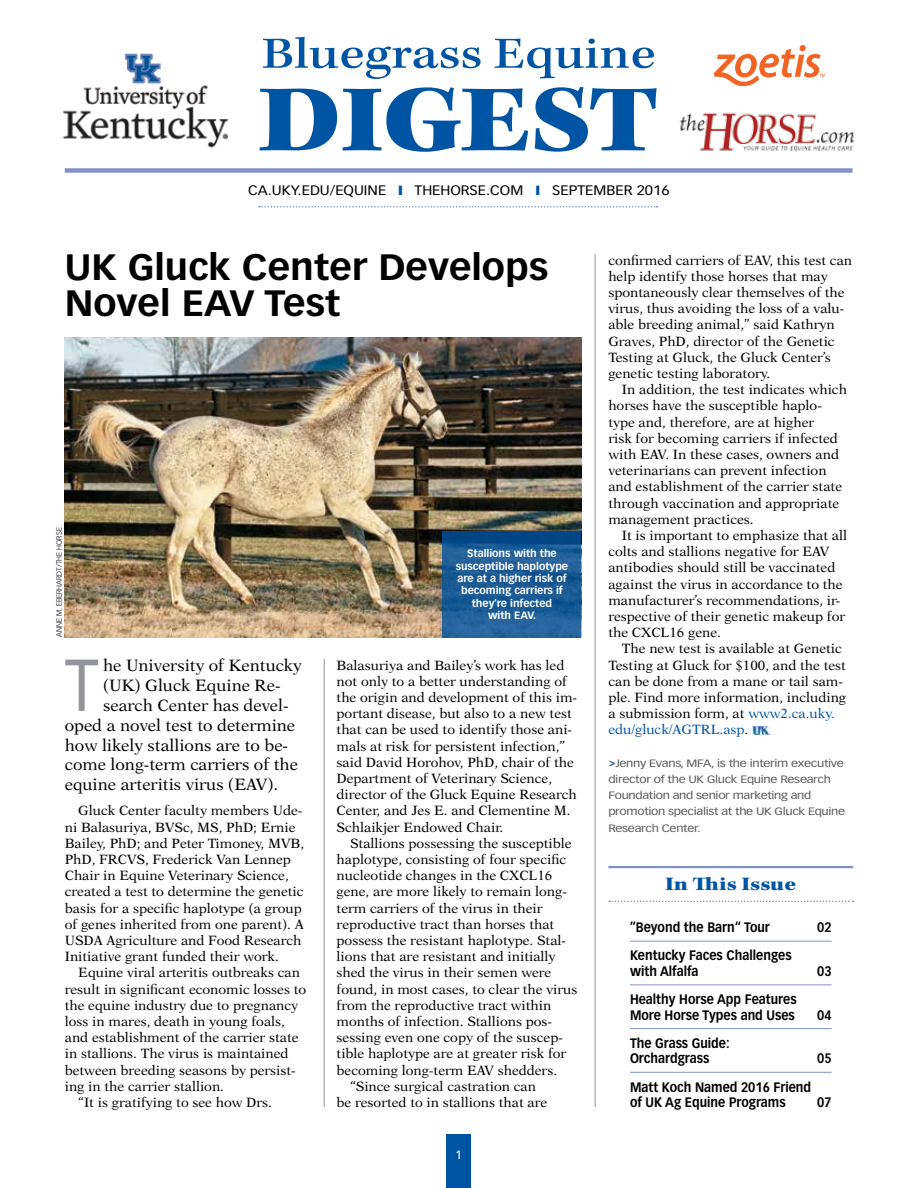
<style>
.page{position:relative;width:918px;height:1188px;background:#fff}
.page>*{position:absolute;margin:0;border:0;box-sizing:border-box;transform-origin:0 0}
.t1{font:900 97.5px "Kepler Std";letter-spacing:-.02em;color:#0054a4;scale:1.2 1}
.t2{font:72.15px "Vectora LT Std";color:#939598;scale:.9 1}
.t3{font:500 45.75px "Kepler Std";color:#0054a4;scale:1.2 1}
.t4{font:700 36px/36px "Vectora LT Std";color:#000;scale:1.05 1}
.t5{font:900 19.5px "Kepler Std";letter-spacing:-.005em;color:#0054a4;scale:1.2 1}
.t6{font:16.5px "New Aster LT Std";color:#000}
.t7{font:13.5px/16.2px "New Aster LT Std";color:#000}
.t8{font:700 13.5px/15.3px "Vectora LT Std";color:#000;scale:.9 1}
.t9{font:13.5px "Vectora LT Std";color:#000;scale:1.1 1}
.t10{font:500 12px "Avenir LT Std";color:#fff}
.t11{font:10.5px/16.2px "Vectora LT Std";letter-spacing:-.025em;color:#58595b;scale:1.2 1}
.t12{font:700 10.5px/12.5px "Vectora LT Std";letter-spacing:-.005em;color:#fff;text-align:center}
.t13{font:300 7.5px "Vectora LT Std";color:#000}
.s1{color:#0054a4}
.s2{font-family:"ITC Franklin Gothic Std Hvy It";color:#3f6ab1}
</style>
<div class="page">
<div style="left:447px;top:1134px;width:24px;height:54px;background:#0054a4"></div>
<img style="left:753px;top:726px;width:17px;height:8px">
<div style="left:65px;top:168px;width:788px;height:5px;background:#8193c9"></div>
<svg style="left:259px;top:206px;width:399px;height:2px"></svg>
<img style="left:679px;top:112px;width:176px;height:40px">
<img style="left:63px;top:53px;width:166px;height:95px">
<hr style="left:608px;top:866px;width:245px;height:2px;background:#8193c9">
<svg style="left:609px;top:901px;width:244px;height:1px"></svg>
<hr style="left:630px;top:941px;width:202px;height:1px;background:#8193c9">
<hr style="left:630px;top:985px;width:202px;height:1px;background:#8193c9">
<hr style="left:630px;top:1028px;width:202px;height:1px;background:#8193c9">
<hr style="left:630px;top:1072px;width:202px;height:1px;background:#8193c9">
<hr style="left:324px;top:659px;width:1px;height:448px;background:#939598">
<hr style="left:595px;top:254px;width:1px;height:853px;background:#939598">
<img style="left:715px;top:46px;width:110px;height:39px">
<img style="left:65px;top:338px;width:516px;height:299px">
<svg style="left:443px;top:531px;width:138px;height:106px;fill:#1d5c96"></svg>
<h3 class="t3" style="left:262px;top:28px;width:330px">Bluegrass Equine</h3>
<h1 class="t1" style="left:258px;top:64px;width:336px">DIGEST</h1>
<p class="t9" style="left:248px;top:182px;width:385px">ca.uky.edu/equine <span class="s1">❙</span> TheHorse.com <span class="s1">❙</span> SEPTEMBER 2016</p>
<h3 class="t4" style="left:65px;top:249px;width:462px">UK Gluck Center Develops<br>Novel EAV Test</h3>
<p class="t13" style="left:55px;top:637px;width:111px;rotate:-90deg">anne m. eberhardt/The Horse</p>
<h2 class="t2" style="left:65px;top:643px;width:39px">T</h2>
<p class="t6" style="left:103px;top:656px;width:200px">he University of Kentucky</p>
<p class="t6" style="left:103px;top:676px;width:179px">(UK) Gluck Equine Re-</p>
<p class="t6" style="left:103px;top:696px;width:187px">search Center has devel-</p>
<p class="t6" style="left:65px;top:715px;width:232px">oped a novel test to determine</p>
<p class="t6" style="left:65px;top:735px;width:225px">how likely stallions are to be-</p>
<p class="t6" style="left:65px;top:755px;width:235px">come long-term carriers of the</p>
<p class="t6" style="left:65px;top:775px;width:215px">equine arteritis virus (EAV).</p>
<p class="t7" style="left:65px;top:803px;width:241px;text-indent:14px">Gluck Center faculty members Ude&shy;ni Balasuriya, BVSc, MS, PhD; Ernie Bailey, PhD; and Peter Timoney, MVB, PhD, FRCVS, Frederick Van Lennep Chair in Equine Veterinary Science, created a test to determine the genetic basis for a specific haplotype (a group of genes inherited from one parent). A USDA Agriculture and Food Research Initiative grant funded their work.</p>
<p class="t7" style="left:78px;top:965px;width:223px">Equine viral arteritis outbreaks can</p>
<p class="t7" style="left:65px;top:981px;width:243px">result in significant economic losses to</p>
<p class="t7" style="left:65px;top:997px;width:235px">the equine industry due to pregnancy</p>
<p class="t7" style="left:65px;top:1013px;width:222px">loss in mares, death in young foals,</p>
<p class="t7" style="left:65px;top:1030px;width:235px">and establishment of the carrier state</p>
<p class="t7" style="left:65px;top:1046px;width:225px">in stallions. The virus is maintained</p>
<p class="t7" style="left:65px;top:1062px;width:233px">between breeding seasons by persist-</p>
<p class="t7" style="left:65px;top:1078px;width:161px">ing in the carrier stallion.</p>
<p class="t7" style="left:78px;top:1094px;width:195px">“It is gratifying to see how Drs.</p>
<p class="t12" style="left:456px;top:547px;width:114px">Stallions with the susceptible haplotype are at a higher risk of becoming carriers if they're infected<br>with EAV.</p>
<p class="t7" style="left:337px;top:657px;width:242px">Balasuriya and Bailey’s work has led not only to a better understanding of the origin and development of this im&shy;portant disease, but also to a new test that can be used to identify those ani&shy;mals at risk for persistent infection,” said David Horohov, PhD, chair of the Department of Veterinary Science, director of the Gluck Equine Research Center, and Jes E. and Clementine M.<br>Schlaikjer Endowed Chair.</p>
<p class="t7" style="left:350px;top:835px;width:223px">Stallions possessing the susceptible</p>
<p class="t7" style="left:337px;top:851px;width:231px">haplotype, consisting of four specific</p>
<p class="t7" style="left:337px;top:868px;width:217px">nucleotide changes in the CXCL16</p>
<p class="t7" style="left:337px;top:884px;width:232px">gene, are more likely to remain long-</p>
<p class="t7" style="left:337px;top:900px;width:208px">term carriers of the virus in their</p>
<p class="t7" style="left:337px;top:916px;width:219px">reproductive tract than horses that</p>
<p class="t7" style="left:337px;top:932px;width:231px">possess the resistant haplotype. Stal-</p>
<p class="t7" style="left:337px;top:949px;width:221px">lions that are resistant and initially</p>
<p class="t7" style="left:337px;top:965px;width:216px">shed the virus in their semen were</p>
<p class="t7" style="left:337px;top:981px;width:242px">found, in most cases, to clear the virus</p>
<p class="t7" style="left:337px;top:997px;width:216px">from the reproductive tract within</p>
<p class="t7" style="left:337px;top:1013px;width:217px">months of infection. Stallions pos-</p>
<p class="t7" style="left:337px;top:1030px;width:228px">sessing even one copy of the suscep-</p>
<p class="t7" style="left:337px;top:1046px;width:231px">tible haplotype are at greater risk for</p>
<p class="t7" style="left:337px;top:1062px;width:222px">becoming long-term EAV shedders.</p>
<p class="t7" style="left:350px;top:1078px;width:188px">“Since surgical castration can</p>
<p class="t7" style="left:337px;top:1094px;width:212px">be resorted to in stallions that are</p>
<p class="t10" style="left:456px;top:1148px;width:8px">1</p>
<p class="t7" style="left:608px;top:252px;width:245px">confirmed carriers of EAV, this test can help identify those horses that may spontaneously clear themselves of the virus, thus avoiding the loss of a valu&shy;able breeding animal,” said Kathryn Graves, PhD, director of the Genetic Testing at Gluck, the Gluck Center’s genetic testing laboratory.</p>
<p class="t7" style="left:608px;top:382px;width:240px;text-indent:14px">In addition, the test indicates which horses have the susceptible haplo&shy;type and, therefore, are at higher<br>risk for becoming carriers if infected with EAV. In these cases, owners and veterinarians can prevent infection and establishment of the carrier state through vaccination and appropriate management practices.</p>
<p class="t7" style="left:608px;top:527px;width:240px;text-indent:14px">It is important to emphasize that all colts and stallions negative for EAV antibodies should still be vaccinated against the virus in accordance to the manufacturer’s recommendations, ir&shy;respective of their genetic makeup for the CXCL16 gene.</p>
<p class="t7" style="left:608px;top:641px;width:239px;text-indent:14px">The new test is available at Genetic Testing at Gluck for $100, and the test can be done from a mane or tail sam&shy;ple. Find more information, including a submission form, at <span class="s1">www2.ca.uky. edu/gluck/AGTRL.asp</span>.</p>
<p class="t11" style="left:608px;top:755px;width:199px"><span class="s2">&gt;</span>Jenny Evans, MFA, is the interim executive director of the UK Gluck Equine Research Foundation and senior marketing and promotion specialist at the UK Gluck Equine Research Center.</p>
<h3 class="t5" style="left:665px;top:873px;width:111px">In This Issue</h3>
<p class="t8" style="left:630px;top:920px;width:157px">”Beyond the Barn“ Tour</p>
<p class="t8" style="left:817px;top:920px;width:17px">02</p>
<p class="t8" style="left:630px;top:948px;width:181px">Kentucky Faces Challenges with Alfalfa</p>
<p class="t8" style="left:817px;top:963px;width:17px">03</p>
<p class="t8" style="left:630px;top:992px;width:187px">Healthy Horse App Features<br>More Horse Types and Uses</p>
<p class="t8" style="left:630px;top:1035px;width:112px">The Grass Guide:<br>Orchardgrass</p>
<p class="t8" style="left:817px;top:1007px;width:17px">04</p>
<p class="t8" style="left:817px;top:1051px;width:17px">05</p>
<p class="t8" style="left:630px;top:1079px;width:203px">Matt Koch Named 2016 Friend of UK Ag Equine Programs</p>
<p class="t8" style="left:817px;top:1095px;width:17px">07</p>
</div>
